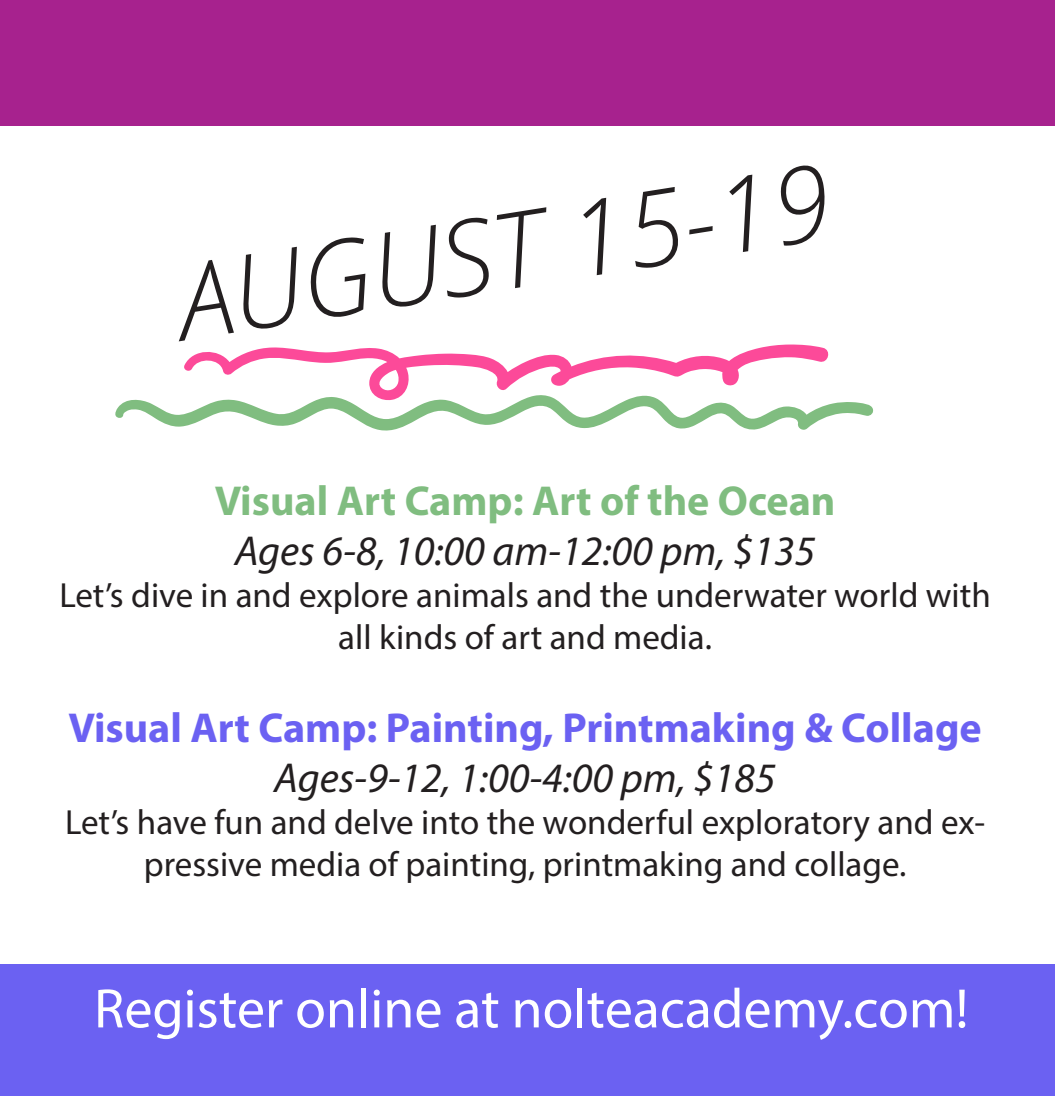
<style>
.page{position:relative;width:1055px;height:1096px;background:#fff}
.page>*{position:absolute;margin:0;border:0;box-sizing:border-box;transform-origin:0 0}
.t1{font:italic 300 105px "Open Sans";color:#231f20}
.t2{font:56px "Myriad Pro";color:#fff}
.t3{font:italic 42px "Myriad Pro";color:#231f20}
.t4{font:700 42px "Myriad Pro";color:#6b61f2}
.t5{font:700 42px "Myriad Pro";color:#80bd80}
.t6{font:35px/42px "Myriad Pro";color:#231f20;text-align:center}
</style>
<div class="page">
<div style="left:0;top:964px;width:1055px;height:131px;background:#6b61f2"></div>
<div style="left:0;top:0;width:1055px;height:126px;background:#a7228e"></div>
<svg style="left:115px;top:344px;width:759px;height:87px"></svg>
<p class="t1" style="left:167px;top:231px;width:660px;rotate:-9deg">AUGUST 15-19</p>
<p class="t5" style="left:215px;top:473px;width:622px">Visual Art Camp: Art of the Ocean</p>
<p class="t3" style="left:235px;top:525px;width:582px">Ages 6-8, 10:00 am-12:00 pm, $135</p>
<p class="t6" style="left:59px;top:574px;width:933px">Let’s dive in and explore animals and the underwater world with all kinds of art and media.</p>
<p class="t4" style="left:68px;top:700px;width:915px">Visual Art Camp: Painting, Printmaking &amp; Collage</p>
<p class="t3" style="left:274px;top:752px;width:503px">Ages-9-12, 1:00-4:00 pm, $185</p>
<p class="t6" style="left:65px;top:801px;width:922px">Let’s have fun and delve into the wonderful exploratory and ex&shy;pressive media of painting, printmaking and collage.</p>
<p class="t2" style="left:94px;top:974px;width:876px">Register online at nolteacademy.com!</p>
</div>
